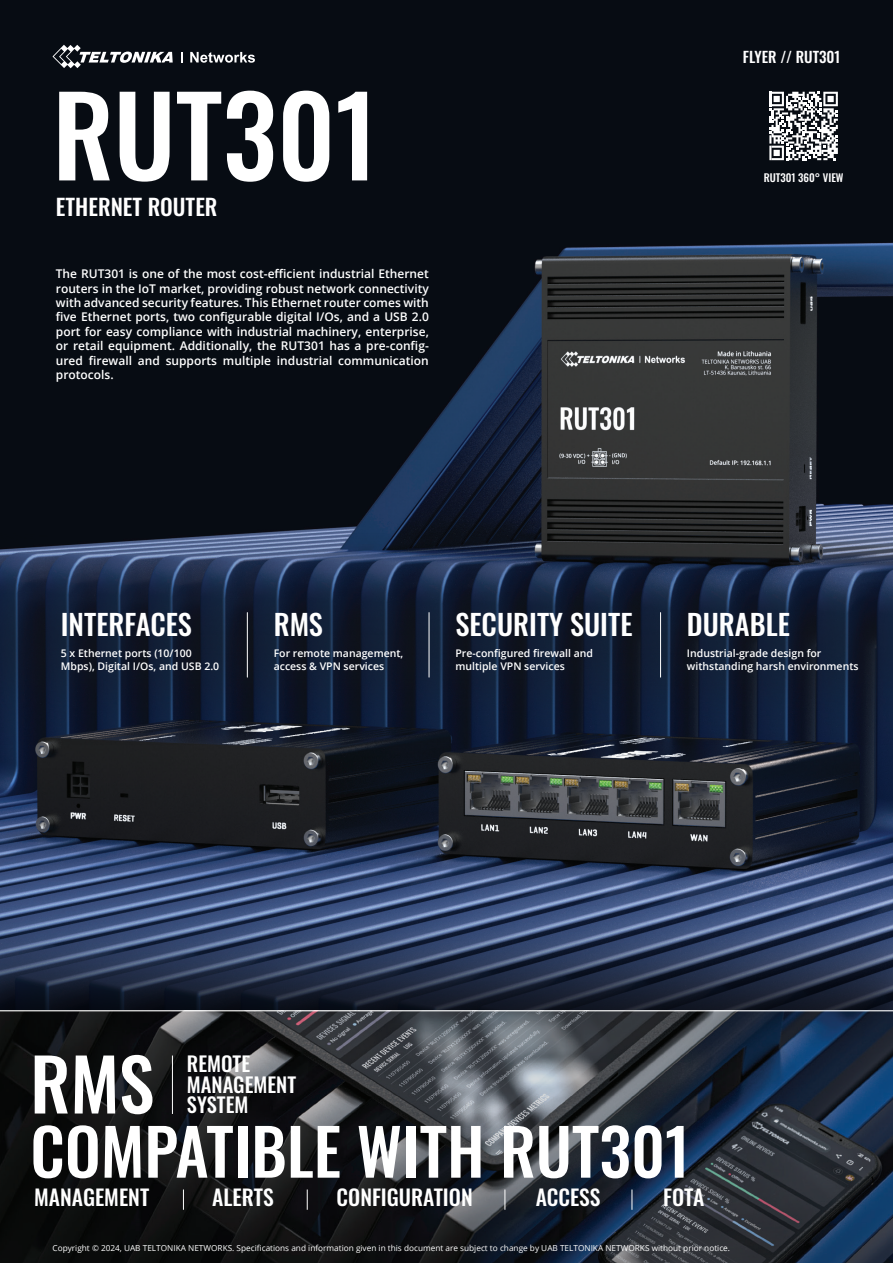
<style>
.page{position:relative;width:893px;height:1263px;background:#fff}
.page>*{position:absolute;margin:0;border:0;box-sizing:border-box;transform-origin:0 0}
.t1{font:500 109.5px "Oswald";color:#fff}
.t2{font:500 71.55px "Oswald";color:#fff}
.t3{font:500 63.9px "Oswald";color:#fff}
.t4{font:500 28.5px "Oswald";color:#fff}
.t5{font:500 22.5px "Oswald";color:#fff}
.t6{font:500 21.6px "Oswald";color:#fff}
.t7{font:500 20.4px/20.4px "Oswald";color:#fff}
.t8{font:500 15px "Oswald";color:#fff}
.t9{font:600 12px/14.4px "Open Sans";color:#fff;text-align:justify}
.t10{font:500 10.65px "Oswald";color:#fff}
.t11{font:600 10.5px/12.6px "Open Sans";color:#fff}
.t12{font:8.25px "Open Sans";color:#fff}
</style>
<div class="page">
<img style="left:0;top:0;width:893px;height:866px">
<img style="left:0;top:534px;width:893px;height:210px">
<svg style="left:52px;top:45px;width:121px;height:23px"></svg>
<svg style="left:181px;top:52px;width:2px;height:11px"></svg>
<svg style="left:190px;top:52px;width:65px;height:11px"></svg>
<hr style="left:247px;top:613px;width:1px;height:64px;background:#fff">
<hr style="left:429px;top:613px;width:1px;height:64px;background:#fff">
<hr style="left:660px;top:613px;width:1px;height:64px;background:#fff">
<img style="left:0;top:866px;width:893px;height:144px">
<svg style="left:0;top:1011px;width:893px;height:252px;background:#252a32"></svg>
<hr style="left:172px;top:1055px;width:1px;height:59px;background:#fff">
<svg style="left:183px;top:1189px;width:1px;height:21px"></svg>
<svg style="left:307px;top:1189px;width:1px;height:21px"></svg>
<svg style="left:505px;top:1189px;width:1px;height:21px"></svg>
<svg style="left:632px;top:1189px;width:1px;height:21px"></svg>
<svg style="left:769px;top:92px;width:69px;height:68px"></svg>
<h1 class="t1" style="left:52px;top:38px;width:327px">RUT301</h1>
<h3 class="t5" style="left:56px;top:187px;width:163px">ETHERNET ROUTER</h3>
<p class="t9" style="left:56px;top:266px;width:374px">The RUT301 is one of the most cost-efficient industrial Ethernet routers in the IoT market, providing robust network connectivity with advanced security features. This Ethernet router comes with five Ethernet ports, two configurable digital I/Os, and a USB 2.0 port for easy compliance with industrial machinery, enterprise, or retail equipment. Additionally, the RUT301 has a pre-config&shy;ured firewall and supports multiple industrial communication protocols.</p>
<p class="t8" style="left:743px;top:43px;width:99px">FLYER // RUT301</p>
<p class="t10" style="left:764px;top:168px;width:81px">RUT301 360° VIEW</p>
<h3 class="t4" style="left:61px;top:599px;width:133px">INTERFACES</h3>
<h3 class="t4" style="left:274px;top:599px;width:51px">RMS</h3>
<h3 class="t4" style="left:455px;top:599px;width:179px">SECURITY SUITE</h3>
<h3 class="t4" style="left:687px;top:599px;width:104px">DURABLE</h3>
<p class="t11" style="left:61px;top:646px;width:160px">5 x Ethernet ports (10/100<br>Mbps), Digital I/Os, and USB 2.0</p>
<p class="t11" style="left:455px;top:646px;width:139px">Pre-configured firewall and multiple VPN services</p>
<p class="t11" style="left:274px;top:646px;width:131px">For remote management, access &amp; VPN services</p>
<p class="t11" style="left:687px;top:646px;width:173px">Industrial-grade design for withstanding harsh environments</p>
<h2 class="t2" style="left:30px;top:1021px;width:125px">RMS</h2>
<h3 class="t7" style="left:187px;top:1051px;width:111px">REMOTE<br>MANAGEMENT<br>SYSTEM</h3>
<h3 class="t3" style="left:30px;top:1095px;width:661px">COMPATIBLE WITH RUT301</h3>
<h3 class="t6" style="left:34px;top:1177px;width:117px">MANAGEMENT</h3>
<h3 class="t6" style="left:212px;top:1177px;width:63px">ALERTS</h3>
<h3 class="t6" style="left:337px;top:1177px;width:138px">CONFIGURATION</h3>
<h3 class="t6" style="left:536px;top:1177px;width:66px">ACCESS</h3>
<h3 class="t6" style="left:663px;top:1177px;width:43px">FOTA</h3>
<p class="t12" style="left:53px;top:1242px;width:679px">Copyright © 2024, UAB TELTONIKA NETWORKS. Specifications and information given in this document are subject to change by UAB TELTONIKA NETWORKS without prior notice.</p>
</div>
